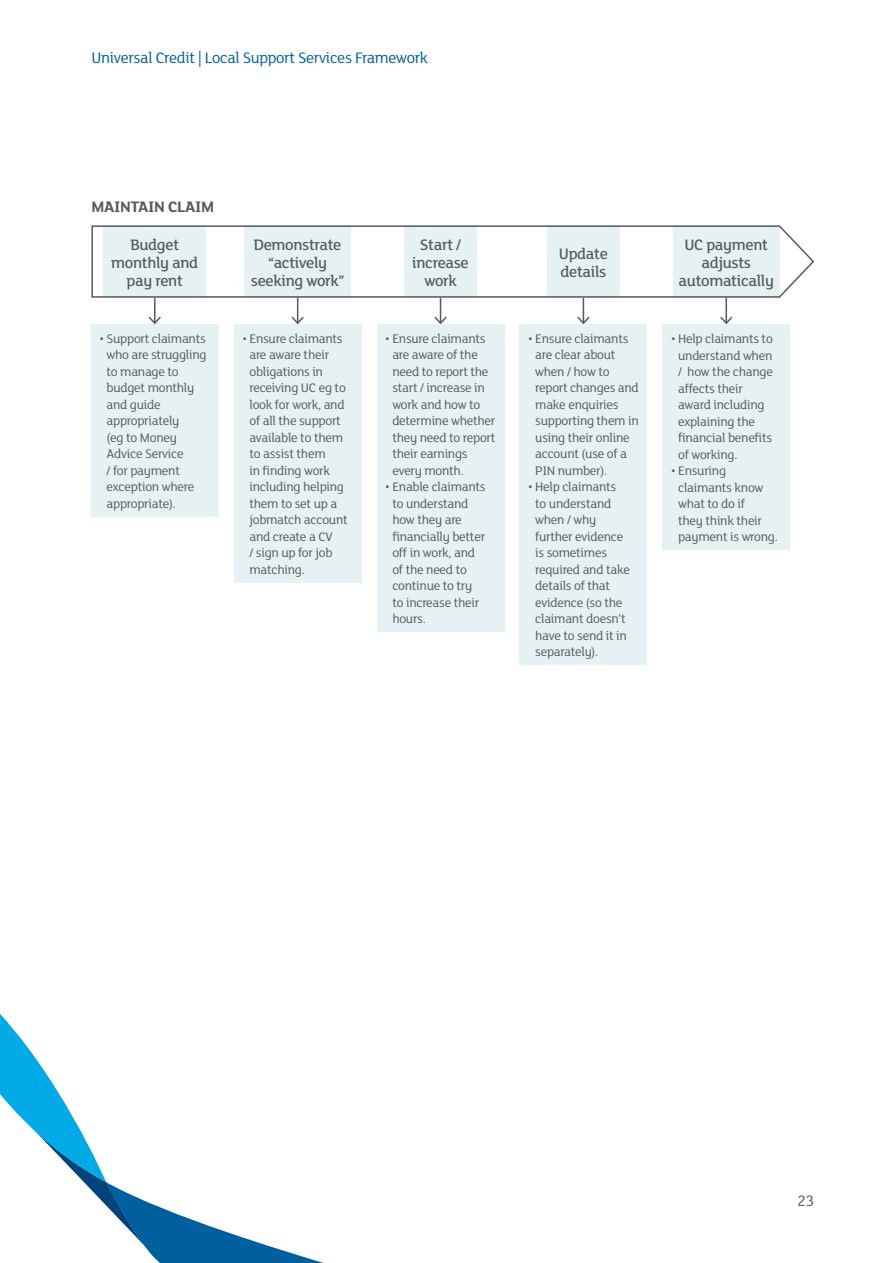
<style>
.page{position:relative;width:893px;height:1263px;background:#fff}
.page>*{position:absolute;margin:0;border:0;box-sizing:border-box;transform-origin:0 0}
.BODY{font:500 16.5px/18px "FS Lola";letter-spacing:-.02em;color:#58595b;text-align:center}
.t1{font:16.5px "FS Lola";letter-spacing:-.02em;color:#005f9e}
.BODY-2{font:700 16.5px "FS Lola";letter-spacing:-.02em;color:#58595b}
.t2{font:16.5px "FS Lola";color:#58595b}
.BODY-3{font:13.5px/16.5px "FS Lola";letter-spacing:-.02em;color:#58595b}
</style>
<div class="page">
<svg style="left:0;top:1014px;width:323px;height:249px"></svg>
<div style="left:91px;top:324px;width:128px;height:192px;background:#e6f1f4"></div>
<div style="left:234px;top:324px;width:127px;height:258px;background:#e6f1f4"></div>
<div style="left:377px;top:324px;width:127px;height:307px;background:#e6f1f4"></div>
<div style="left:520px;top:324px;width:127px;height:341px;background:#e6f1f4"></div>
<div style="left:662px;top:324px;width:128px;height:226px;background:#e6f1f4"></div>
<hr style="left:154px;top:298px;width:2px;height:25px;background:#58595b">
<svg style="left:148px;top:315px;width:13px;height:10px"></svg>
<svg style="left:291px;top:298px;width:13px;height:27px"></svg>
<svg style="left:434px;top:298px;width:13px;height:27px"></svg>
<svg style="left:577px;top:298px;width:13px;height:27px"></svg>
<hr style="left:725px;top:298px;width:2px;height:25px;background:#58595b">
<svg style="left:720px;top:315px;width:13px;height:10px"></svg>
<svg style="left:91px;top:225px;width:724px;height:73px"></svg>
<p class="t1" style="left:91px;top:47px;width:338px">Universal Credit | Local Support Services Framework</p>
<p class="BODY-2" style="left:91px;top:196px;width:124px">MAINTAIN CLAIM</p>
<p class="BODY" style="left:111px;top:235px;width:89px">Budget monthly and pay rent</p>
<p class="BODY" style="left:251px;top:235px;width:95px">Demonstrate “actively seeking work”</p>
<p class="BODY" style="left:412px;top:235px;width:58px">Start / increase work</p>
<p class="BODY" style="left:559px;top:244px;width:50px;text-align:left">Update details</p>
<p class="BODY" style="left:679px;top:235px;width:97px">UC payment adjusts automatically</p>
<p class="BODY-3" style="left:107px;top:330px;width:102px;text-indent:-7px">• Support claimants who are struggling to manage to budget monthly and guide appropriately<br>(eg to Money<br>Advice Service<br>/ for payment exception where appropriate).</p>
<p class="BODY-3" style="left:249px;top:330px;width:100px;text-indent:-7px">• Ensure claimants are aware their obligations in receiving UC eg to look for work, and of all the support available to them to assist them<br>in finding work including helping them to set up a jobmatch account and create a CV<br>/ sign up for job matching.</p>
<p class="BODY-3" style="left:392px;top:329px;width:105px;text-indent:-7px">• Ensure claimants are aware of the need to report the start / increase in work and how to determine whether they need to report their earnings every month.</p>
<p class="BODY-3" style="left:392px;top:478px;width:95px;text-indent:-7px">• Enable claimants to understand how they are financially better off in work, and of the need to continue to try to increase their hours.</p>
<p class="BODY-3" style="left:535px;top:330px;width:105px;text-indent:-7px">• Ensure claimants are clear about when / how to report changes and make enquiries supporting them in using their online account (use of a<br>PIN number).</p>
<p class="BODY-3" style="left:535px;top:478px;width:96px;text-indent:-7px">• Help claimants to understand when / why further evidence is sometimes required and take details of that evidence (so the claimant doesn’t have to send it in separately).</p>
<p class="BODY-3" style="left:678px;top:330px;width:96px;text-indent:-7px">• Help claimants to understand when / how the change affects their award including explaining the financial benefits of working.</p>
<p class="BODY-3" style="left:678px;top:462px;width:101px;text-indent:-7px">• Ensuring claimants know what to do if<br>they think their payment is wrong.</p>
<p class="t2" style="left:797px;top:1190px;width:19px">23</p>
</div>
